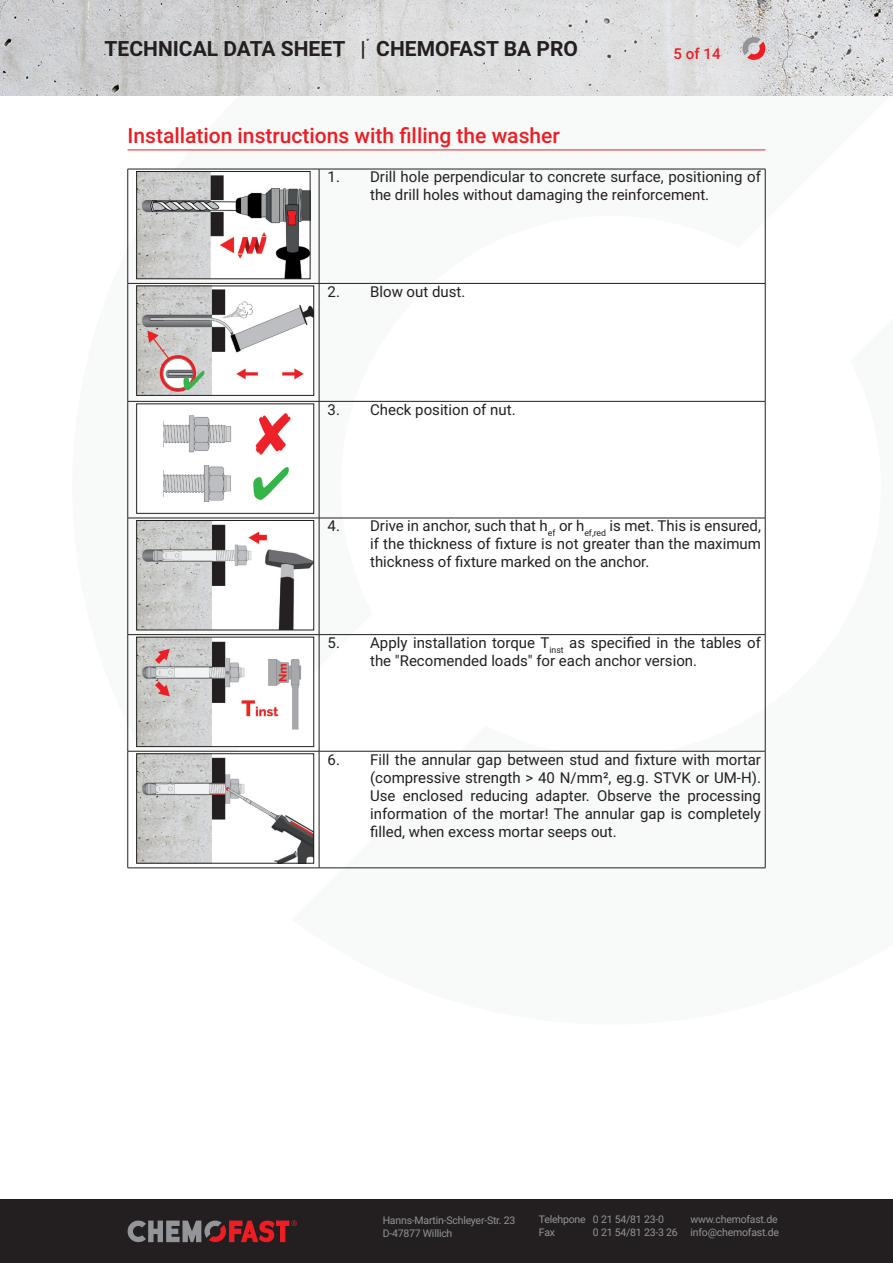
<style>
.page{position:relative;width:893px;height:1263px;background:#fff}
.page>*{position:absolute;margin:0;border:0;box-sizing:border-box;transform-origin:0 0}
.t1{font:500 21px "Roboto";color:#ee1d23}
.t2{font:700 21px "Roboto";color:#231f20}
.t3{font:15px/18px "Roboto";color:#231f20}
.t4{font:500 15px "Roboto";color:#ee1d23}
.t5{font:10.5px/12.6px "Roboto";letter-spacing:-.02em;color:#939598}
</style>
<div class="page">
<svg style="left:127px;top:149px;width:639px;height:658px"></svg>
<svg style="left:291px;top:167px;width:475px;height:702px"></svg>
<img style="left:0;top:0;width:72px;height:96px">
<svg style="left:72px;top:0;width:821px;height:96px;background:#d6d6d7"></svg>
<svg style="left:742px;top:37px;width:23px;height:23px"></svg>
<div style="left:0;top:1199px;width:893px;height:64px;background:#231f20"></div>
<svg style="left:128px;top:1220px;width:169px;height:22px"></svg>
<hr style="left:128px;top:150px;width:637px;height:1px;background:#ee1d23">
<hr style="left:319px;top:169px;width:1px;height:114px;background:#231f20">
<hr style="left:319px;top:401px;width:1px;height:117px;background:#231f20">
<hr style="left:128px;top:634px;width:191px;height:1px;background:#231f20">
<hr style="left:128px;top:751px;width:191px;height:1px;background:#231f20">
<hr style="left:128px;top:867px;width:191px;height:1px;background:#231f20">
<hr style="left:127px;top:169px;width:1px;height:114px;background:#231f20">
<hr style="left:765px;top:169px;width:1px;height:114px;background:#231f20">
<hr style="left:127px;top:284px;width:1px;height:117px;background:#231f20">
<hr style="left:127px;top:401px;width:1px;height:117px;background:#231f20">
<hr style="left:765px;top:401px;width:1px;height:117px;background:#231f20">
<hr style="left:127px;top:518px;width:1px;height:116px;background:#231f20">
<hr style="left:127px;top:635px;width:1px;height:116px;background:#231f20">
<hr style="left:127px;top:751px;width:1px;height:117px;background:#231f20">
<hr style="left:128px;top:169px;width:191px;height:1px;background:#231f20">
<hr style="left:319px;top:169px;width:446px;height:1px;background:#231f20">
<hr style="left:128px;top:283px;width:191px;height:1px;background:#231f20">
<hr style="left:128px;top:518px;width:191px;height:1px;background:#231f20">
<hr style="left:319px;top:283px;width:446px;height:1px;background:#231f20">
<hr style="left:319px;top:284px;width:1px;height:117px;background:#231f20">
<hr style="left:765px;top:284px;width:1px;height:117px;background:#231f20">
<hr style="left:319px;top:401px;width:446px;height:1px;background:#231f20">
<hr style="left:128px;top:401px;width:191px;height:1px;background:#231f20">
<hr style="left:319px;top:518px;width:446px;height:1px;background:#231f20">
<hr style="left:319px;top:518px;width:1px;height:116px;background:#231f20">
<hr style="left:765px;top:518px;width:1px;height:116px;background:#231f20">
<hr style="left:319px;top:634px;width:446px;height:1px;background:#231f20">
<hr style="left:319px;top:635px;width:1px;height:116px;background:#231f20">
<hr style="left:765px;top:635px;width:1px;height:116px;background:#231f20">
<hr style="left:319px;top:751px;width:446px;height:1px;background:#231f20">
<hr style="left:319px;top:751px;width:1px;height:117px;background:#231f20">
<hr style="left:765px;top:751px;width:1px;height:117px;background:#231f20">
<hr style="left:319px;top:867px;width:446px;height:1px;background:#231f20">
<img style="left:138px;top:173px;width:170px;height:104px">
<div style="left:136px;top:171px;width:174px;height:108px;border:1px solid #231f20"></div>
<img style="left:138px;top:288px;width:174px;height:106px">
<div style="left:136px;top:286px;width:178px;height:110px;border:1px solid #231f20"></div>
<img style="left:138px;top:405px;width:174px;height:107px">
<div style="left:136px;top:403px;width:178px;height:111px;border:1px solid #231f20"></div>
<img style="left:138px;top:522px;width:174px;height:106px">
<div style="left:136px;top:520px;width:178px;height:110px;border:1px solid #231f20"></div>
<img style="left:138px;top:639px;width:174px;height:106px">
<div style="left:136px;top:637px;width:178px;height:110px;border:1px solid #231f20"></div>
<img style="left:138px;top:755px;width:174px;height:106px">
<div style="left:136px;top:753px;width:178px;height:110px;border:1px solid #231f20"></div>
<h1 class="t2" style="left:105px;top:34px;width:217px">TECHNICAL DATA SHEET</h1>
<h1 class="t2" style="left:360px;top:34px;width:219px">| CHEMOFAST BA PRO</h1>
<p class="t4" style="left:674px;top:44px;width:48px">5 of 14</p>
<h1 class="t1" style="left:128px;top:121px;width:434px">Installation instructions with filling the washer</h1>
<p class="t3" style="left:328px;top:167px;width:33px">1. D</p>
<p class="t3" style="left:370px;top:167px;width:392px;text-indent:10px">rill hole perpendicular to concrete surface, positioning of the drill holes without damaging the reinforcement.</p>
<p class="t3" style="left:328px;top:282px;width:33px">2. B</p>
<p class="t3" style="left:379px;top:282px;width:87px">low out dust.</p>
<p class="t3" style="left:328px;top:400px;width:33px">3. C</p>
<p class="t3" style="left:380px;top:400px;width:137px">heck position of nut.</p>
<p class="t3" style="left:370px;top:516px;width:392px;text-align:justify;text-indent:10px">rive in anchor, such that h<sub>ef</sub> or h<sub>ef,red</sub> is met. This is ensured, if the thickness of fixture is not greater than the maximum thickness of fixture marked on the anchor.</p>
<p class="t3" style="left:328px;top:516px;width:33px">4. D</p>
<p class="t3" style="left:370px;top:633px;width:392px;text-indent:-43px">5. Apply installation torque T<sub>inst</sub> as specified in the tables of the "Recomended loads" for each anchor version.</p>
<p class="t3" style="left:370px;top:750px;width:392px;text-indent:-43px">6. Fill the annular gap between stud and fixture with mortar (compressive strength &gt; 40 N/mm², eg.g. STVK</p>
<p class="t3" style="left:370px;top:768px;width:392px;text-align:justify;text-indent:325px">or UM-H).<br>Use enclosed reducing adapter. Observe the processing information of the mortar! The annular gap is completely filled, when excess mortar seeps out.</p>
<p class="t5" style="left:383px;top:1214px;width:134px">Hanns-Martin-Schleyer-Str. 23<br>D-47877 Willich</p>
<p class="t5" style="left:539px;top:1213px;width:127px">Telehpone 0 21 54/81 23-0<br>Fax</p>
<p class="t5" style="left:593px;top:1225px;width:86px">0 21 54/81 23-3 26</p>
<p class="t5" style="left:691px;top:1213px;width:90px">www.chemofast.de info@chemofast.de</p>
</div>
